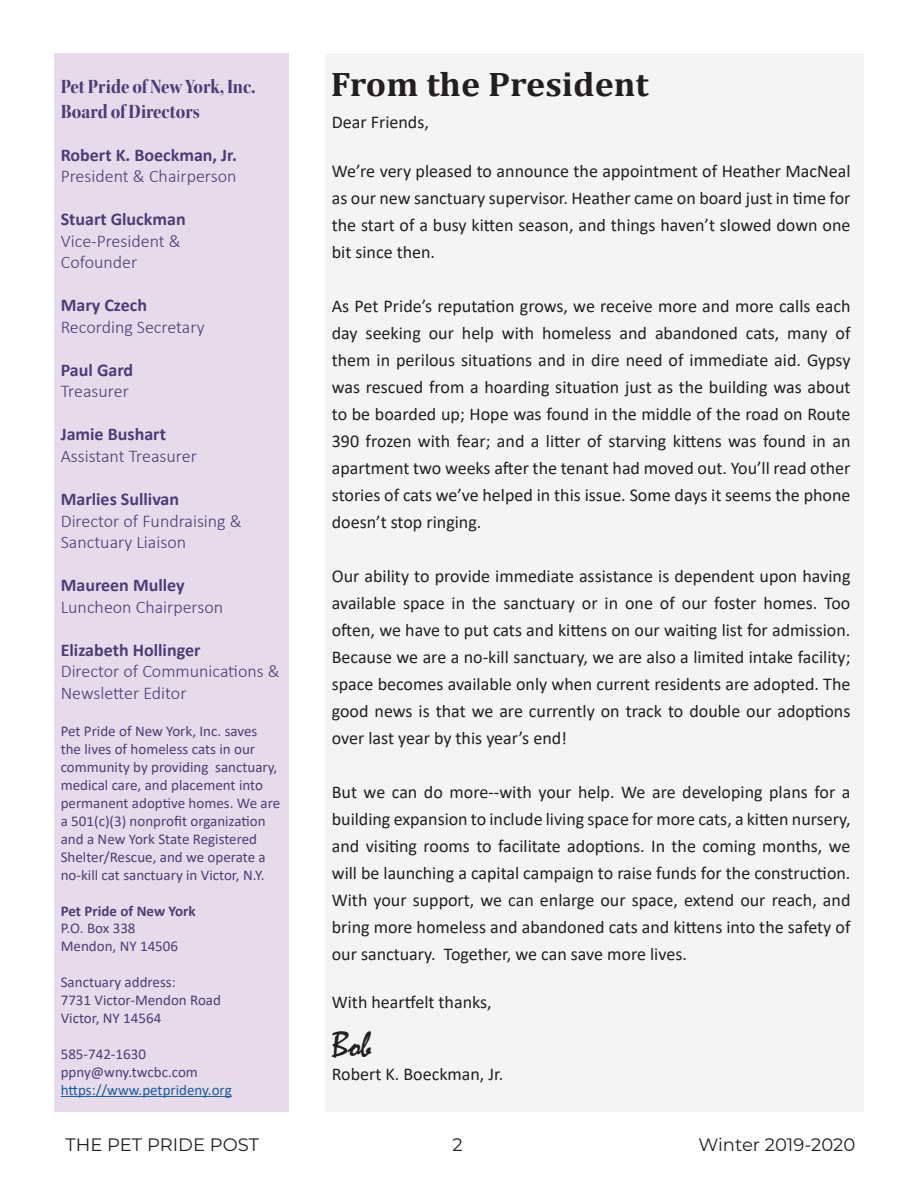
<style>
.page{position:relative;width:918px;height:1188px;background:#fff}
.page>*{position:absolute;margin:0;border:0;box-sizing:border-box;transform-origin:0 0}
.t1{font:36px "Mistral";color:#231f20}
.t2{font:700 34.2px "Cambria";color:#231f20;scale:1.05 1}
.t3{font:20.85px/25px "Kepler Std Bold Scn Disp";color:#4a3d77}
.t4{font:18px/27px "Calibri";color:#231f20;text-align:justify}
.t5{font:300 18px/21.5px "Calibri";color:#4a3d77}
.t6{font:700 18px "Calibri";color:#4a3d77}
.t7{font:18px "Montserrat";color:#231f20}
.t8{font:15px/18px "Calibri";color:#4a3d77}
.t9{font:15px "Calibri";color:#175d9e}
.t10{font:700 15px "Calibri";color:#4a3d77}
</style>
<div class="page">
<div style="left:54px;top:53px;width:234px;height:1058px;background:#e7dbeb"></div>
<hr style="left:61px;top:1096px;width:171px;height:1px;background:#175d9e">
<div style="left:325px;top:53px;width:539px;height:1058px;background:#f4f4f5"></div>
<p class="t3" style="left:61px;top:74px;width:196px">Pet Pride of New York, Inc.<br>Board of Directors</p>
<p class="t6" style="left:61px;top:142px;width:178px">Robert K. Boeckman, Jr.</p>
<p class="t5" style="left:61px;top:165px;width:177px">President &amp; Chairperson</p>
<p class="t6" style="left:61px;top:207px;width:126px">Stuart Gluckman</p>
<p class="t5" style="left:61px;top:230px;width:122px">Vice-President &amp;<br>Cofounder</p>
<p class="t6" style="left:61px;top:293px;width:88px">Mary Czech</p>
<p class="t5" style="left:61px;top:316px;width:145px">Recording Secretary</p>
<p class="t6" style="left:61px;top:357px;width:74px">Paul Gard</p>
<p class="t5" style="left:61px;top:381px;width:70px">Treasurer</p>
<p class="t6" style="left:61px;top:422px;width:107px">Jamie Bushart</p>
<p class="t5" style="left:61px;top:445px;width:138px">Assistant Treasurer</p>
<p class="t6" style="left:61px;top:486px;width:120px">Marlies Sullivan</p>
<p class="t5" style="left:61px;top:510px;width:183px">Director of Fundraising &amp;<br>Sanctuary Liaison</p>
<p class="t6" style="left:61px;top:572px;width:125px">Maureen Mulley</p>
<p class="t5" style="left:61px;top:596px;width:164px">Luncheon Chairperson</p>
<p class="t6" style="left:61px;top:637px;width:141px">Elizabeth Hollinger</p>
<p class="t5" style="left:61px;top:660px;width:221px">Director of Communications &amp;<br>Newsletter Editor</p>
<p class="t8" style="left:61px;top:722px;width:221px">Pet Pride of New York, Inc. saves the lives of homeless cats in our community by providing sanctuary, medical care, and placement into permanent adoptive homes. We are a 501(c)(3) nonprofit organization and a New York State Registered Shelter/Rescue, and we operate a no-kill cat sanctuary in Victor, N.Y.</p>
<p class="t10" style="left:61px;top:900px;width:137px">Pet Pride of New York</p>
<p class="t8" style="left:61px;top:919px;width:119px">P.O. Box 338<br>Mendon, NY 14506</p>
<p class="t8" style="left:61px;top:973px;width:162px">Sanctuary address:<br>7731 Victor-Mendon Road<br>Victor, NY 14564</p>
<p class="t8" style="left:61px;top:1045px;width:139px">585-742-1630 ppny@wny.twcbc.com</p>
<p class="t9" style="left:61px;top:1079px;width:173px">https://www.petprideny.org</p>
<h2 class="t2" style="left:331px;top:61px;width:304px">From the President</h2>
<p class="t4" style="left:332px;top:108px;width:99px">Dear Friends,</p>
<p class="t4" style="left:332px;top:157px;width:520px">We’re very pleased to announce the appointment of Heather MacNeal as our new sanctuary supervisor. Heather came on board just in time for the start of a busy kitten season, and things haven’t slowed down one bit since then.</p>
<p class="t4" style="left:332px;top:292px;width:520px">As Pet Pride’s reputation grows, we receive more and more calls each day seeking our help with homeless and abandoned cats, many of them in perilous situations and in dire need of immediate aid. Gypsy was rescued from a hoarding situation just as the building was about to be boarded up; Hope was found in the middle of the road on Route 390 frozen with fear; and a litter of starving kittens was found in an apartment two weeks after the tenant had moved out. You’ll read other stories of cats we’ve helped in this issue. Some days it seems the phone doesn’t stop ringing.</p>
<p class="t4" style="left:332px;top:562px;width:520px">Our ability to provide immediate assistance is dependent upon having available space in the sanctuary or in one of our foster homes. Too often, we have to put cats and kittens on our waiting list for admission.<br>Because we are a no-kill sanctuary, we are also a limited intake facility; space becomes available only when current residents are adopted. The good news is that we are currently on track to double our adoptions over last year by this year’s end!</p>
<p class="t4" style="left:332px;top:778px;width:520px">But we can do more--with your help. We are developing plans for a building expansion to include living space for more cats, a kitten nursery, and visiting rooms to facilitate adoptions. In the coming months, we will be launching a capital campaign to raise funds for the construction.<br>With your support, we can enlarge our space, extend our reach, and bring more homeless and abandoned cats and kittens into the safety of our sanctuary. Together, we can save more lives.</p>
<p class="t4" style="left:332px;top:988px;width:161px">With heartfelt thanks,</p>
<h1 class="t1" style="left:332px;top:1022px;width:41px">Bob</h1>
<p class="t4" style="left:332px;top:1060px;width:173px">Robert K. Boeckman, Jr.</p>
<p class="t7" style="left:65px;top:1133px;width:195px">THE PET PRIDE POST</p>
<p class="t7" style="left:452px;top:1133px;width:12px">2</p>
<p class="t7" style="left:698px;top:1133px;width:158px">Winter 2019-2020</p>
</div>
